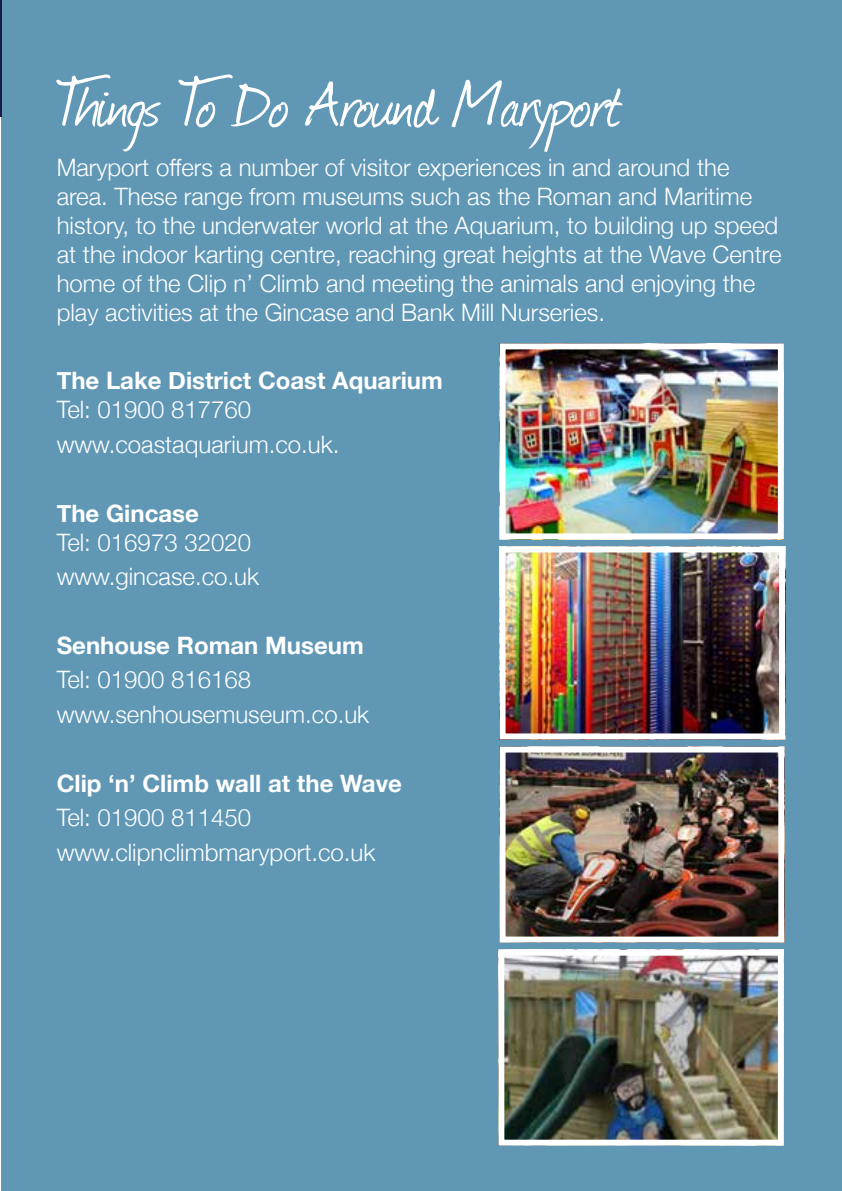
<style>
.page{position:relative;width:842px;height:1191px;background:#fff}
.page>*{position:absolute;margin:0;border:0;box-sizing:border-box;transform-origin:0 0}
.t1{font:76px "Journal";letter-spacing:-.025em;color:#fff}
.t2{font:300 24px/28.8px "Helvetica Neue";color:#fff}
.t3{font:700 24px "Helvetica Neue";color:#fff}
</style>
<div class="page">
<div style="left:2px;top:0;width:840px;height:1191px;background:#5f97b5"></div>
<hr style="left:0;top:0;width:2px;height:116px;background:#191c4d">
<img style="left:507px;top:350px;width:270px;height:182px">
<div style="left:500px;top:343px;width:284px;height:196px;border:6px solid #fff"></div>
<img style="left:507px;top:553px;width:271px;height:179px">
<div style="left:500px;top:546px;width:285px;height:193px;border:6px solid #fff"></div>
<img style="left:507px;top:753px;width:270px;height:182px">
<div style="left:500px;top:746px;width:284px;height:196px;border:6px solid #fff"></div>
<img style="left:505px;top:956px;width:272px;height:182px">
<div style="left:498px;top:949px;width:286px;height:196px;border:6px solid #fff"></div>
<h1 class="t1" style="left:57px;top:52px;width:567px">Things To Do Around Maryport</h1>
<p class="t2" style="left:57px;top:152px;width:726px">Maryport offers a number of visitor experiences in and around the area. These range from museums such as the Roman and Maritime history, to the underwater world at the Aquarium, to building up speed at the indoor karting centre, reaching great heights at the Wave Centre home of the Clip n’ Climb and meeting the animals and enjoying the play activities at the Gincase and Bank Mill Nurseries.</p>
<p class="t3" style="left:57px;top:362px;width:388px">The Lake District Coast Aquarium</p>
<p class="t2" style="left:57px;top:391px;width:284px;line-height:34.4px">Tel: 01900 817760 www.coastaquarium.co.uk.</p>
<p class="t3" style="left:57px;top:494px;width:144px">The Gincase</p>
<p class="t2" style="left:57px;top:523px;width:204px;line-height:34.4px">Tel: 016973 32020 www.gincase.co.uk</p>
<p class="t3" style="left:57px;top:626px;width:309px">Senhouse Roman Museum</p>
<p class="t2" style="left:57px;top:661px;width:314px;line-height:34.4px">Tel: 01900 816168 www.senhousemuseum.co.uk</p>
<p class="t3" style="left:57px;top:764px;width:347px">Clip ‘n’ Climb wall at the Wave</p>
<p class="t2" style="left:57px;top:799px;width:320px;line-height:34.4px">Tel: 01900 811450 www.clipnclimbmaryport.co.uk</p>
</div>
